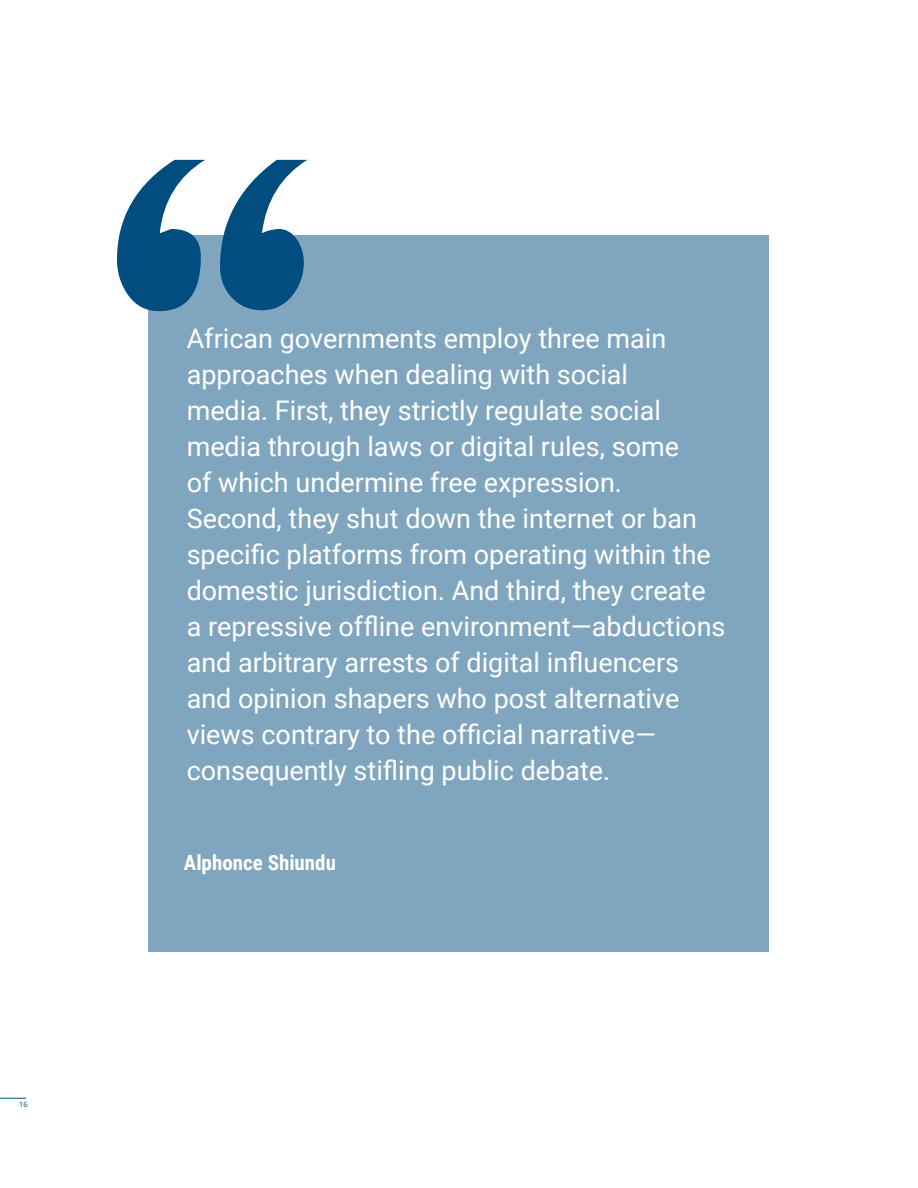
<style>
.page{position:relative;width:918px;height:1188px;background:#fff}
.page>*{position:absolute;margin:0;border:0;box-sizing:border-box;transform-origin:0 0}
.Intro_Text{font:27px/36px "Roboto";color:#fff}
.Byline_Title_-_Align_Center{font:700 21px "Roboto Condensed";color:#fff}
.t1{font:7.5px "Open Sans";color:#014d80}
</style>
<div class="page">
<svg style="left:0;top:1098px;width:26px;height:1px"></svg>
<div style="left:148px;top:236px;width:621px;height:716px;background:#80a6bf"></div>
<svg style="left:117px;top:160px;width:190px;height:151px"></svg>
<p class="t1" style="left:19px;top:1099px;width:10px">16</p>
<p class="Intro_Text" style="left:187px;top:319px;width:540px">African governments employ three main approaches when dealing with social<br>media. First, they strictly regulate social media through laws or digital rules, some<br>of which undermine free expression.<br>Second, they shut down the internet or ban specific platforms from operating within the domestic jurisdiction. And third, they create a repressive offline environment—abductions and arbitrary arrests of digital influencers and opinion shapers who post alternative views contrary to the official narrative— consequently stifling public debate.</p>
<p class="Byline_Title_-_Align_Center" style="left:184px;top:848px;width:154px">Alphonce Shiundu</p>
</div>
